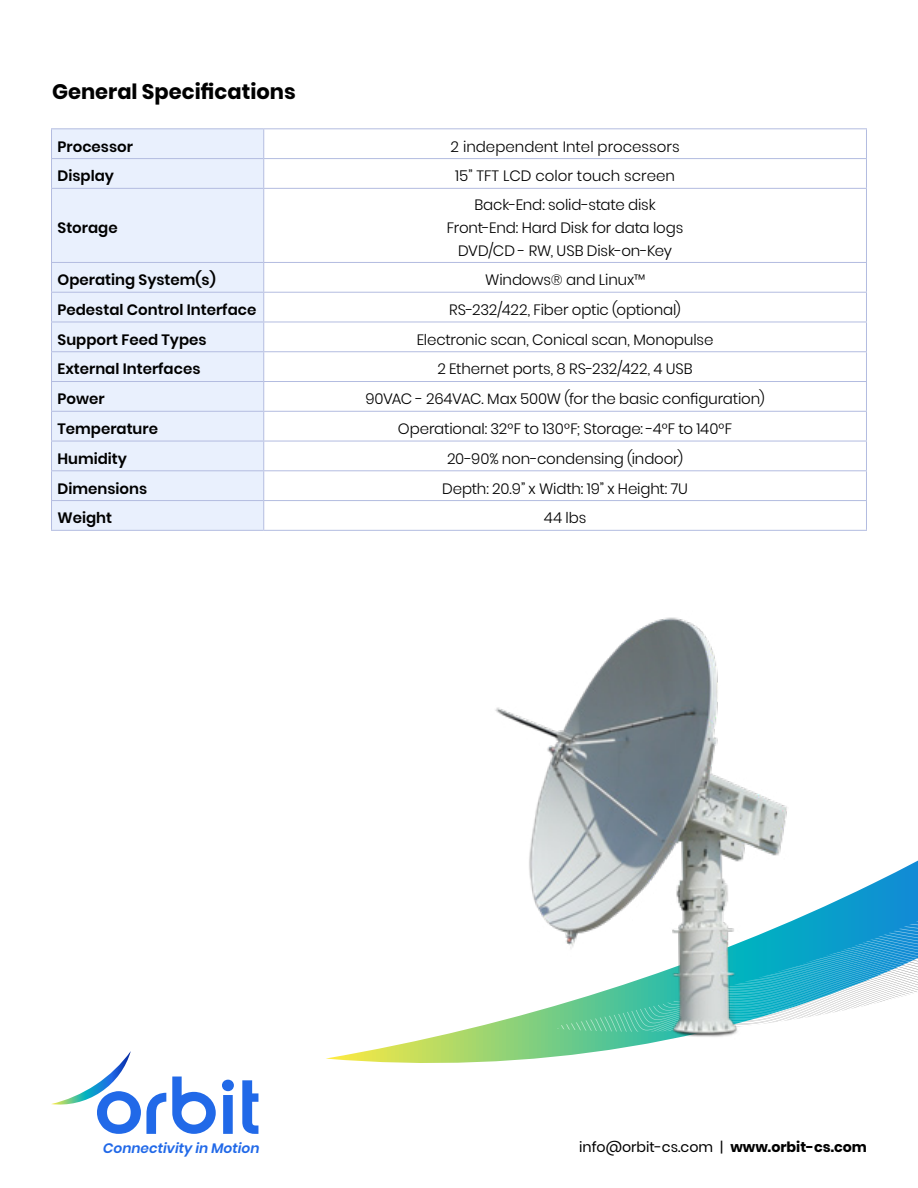
<style>
.page{position:relative;width:918px;height:1188px;background:#fff}
.page>*{position:absolute;margin:0;border:0;box-sizing:border-box;transform-origin:0 0}
.t1{font:700 21px "Poppins";color:#000}
.t2{font:300 15px/23.1px "Poppins";letter-spacing:-.01em;color:#000;text-align:center}
.t3{font:600 15px "Poppins";color:#000}
.t4{font:14.25px "Poppins";color:#000}
.t5{font:italic 600 13.8px "Poppins";color:#2169e8}
.s1{font-weight:700}
</style>
<div class="page">
<svg style="left:326px;top:861px;width:592px;height:202px"></svg>
<svg style="left:810px;top:921px;width:108px;height:117px"></svg>
<div style="left:52px;top:129px;width:211px;height:401px;background:#e9f0fd"></div>
<svg style="left:264px;top:129px;width:602px;height:401px"></svg>
<hr style="left:51px;top:128px;width:213px;height:1px;background:#b3bce0">
<hr style="left:51px;top:158px;width:213px;height:1px;background:#b3bce0">
<svg style="left:51px;top:129px;width:1px;height:59px"></svg>
<hr style="left:51px;top:188px;width:213px;height:1px;background:#b3bce0">
<hr style="left:51px;top:189px;width:1px;height:73px;background:#b3bce0">
<hr style="left:51px;top:262px;width:213px;height:1px;background:#b3bce0">
<hr style="left:51px;top:292px;width:213px;height:1px;background:#b3bce0">
<hr style="left:51px;top:322px;width:213px;height:1px;background:#b3bce0">
<hr style="left:51px;top:351px;width:213px;height:1px;background:#b3bce0">
<hr style="left:51px;top:381px;width:213px;height:1px;background:#b3bce0">
<hr style="left:51px;top:411px;width:213px;height:1px;background:#b3bce0">
<hr style="left:51px;top:441px;width:213px;height:1px;background:#b3bce0">
<hr style="left:51px;top:470px;width:213px;height:1px;background:#b3bce0">
<hr style="left:51px;top:500px;width:213px;height:1px;background:#b3bce0">
<svg style="left:51px;top:263px;width:1px;height:267px"></svg>
<hr style="left:51px;top:530px;width:213px;height:1px;background:#b3bce0">
<hr style="left:264px;top:128px;width:603px;height:1px;background:#b3bce0">
<hr style="left:264px;top:158px;width:603px;height:1px;background:#b3bce0">
<svg style="left:263px;top:129px;width:1px;height:59px"></svg>
<hr style="left:264px;top:188px;width:603px;height:1px;background:#b3bce0">
<hr style="left:263px;top:189px;width:1px;height:73px;background:#b3bce0">
<hr style="left:264px;top:262px;width:603px;height:1px;background:#b3bce0">
<hr style="left:264px;top:292px;width:603px;height:1px;background:#b3bce0">
<hr style="left:264px;top:322px;width:603px;height:1px;background:#b3bce0">
<hr style="left:264px;top:351px;width:603px;height:1px;background:#b3bce0">
<hr style="left:264px;top:381px;width:603px;height:1px;background:#b3bce0">
<hr style="left:264px;top:411px;width:603px;height:1px;background:#b3bce0">
<hr style="left:264px;top:441px;width:603px;height:1px;background:#b3bce0">
<hr style="left:264px;top:470px;width:603px;height:1px;background:#b3bce0">
<hr style="left:264px;top:500px;width:603px;height:1px;background:#b3bce0">
<svg style="left:263px;top:263px;width:1px;height:267px"></svg>
<hr style="left:264px;top:530px;width:603px;height:1px;background:#b3bce0">
<svg style="left:866px;top:129px;width:1px;height:59px"></svg>
<hr style="left:866px;top:189px;width:1px;height:73px;background:#b3bce0">
<svg style="left:866px;top:263px;width:1px;height:267px"></svg>
<svg style="left:222px;top:1080px;width:12px;height:54px"></svg>
<svg style="left:51px;top:1051px;width:115px;height:83px"></svg>
<svg style="left:242px;top:1080px;width:16px;height:54px"></svg>
<svg style="left:172px;top:1077px;width:44px;height:57px"></svg>
<img style="left:467px;top:617px;width:343px;height:440px">
<h1 class="t1" style="left:52px;top:79px;width:245px">General Specifications</h1>
<p class="t3" style="left:58px;top:138px;width:77px">Processor</p>
<p class="t2" style="left:451px;top:135px;width:231px">2 independent Intel processors</p>
<p class="t3" style="left:58px;top:167px;width:58px">Display</p>
<p class="t2" style="left:455px;top:165px;width:221px">15” TFT LCD color touch screen</p>
<p class="t3" style="left:58px;top:219px;width:62px">Storage</p>
<p class="t2" style="left:447px;top:193px;width:238px">Back-End: solid-state disk<br>Front-End: Hard Disk for data logs<br>DVD/CD - RW, USB Disk-on-Key</p>
<p class="t3" style="left:58px;top:271px;width:160px">Operating System(s)</p>
<p class="t2" style="left:485px;top:268px;width:161px">Windows® and Linux™</p>
<p class="t3" style="left:58px;top:301px;width:200px">Pedestal Control Interface</p>
<p class="t2" style="left:449px;top:298px;width:233px">RS-232/422, Fiber optic (optional)</p>
<p class="t3" style="left:58px;top:331px;width:151px">Support Feed Types</p>
<p class="t2" style="left:417px;top:328px;width:298px">Electronic scan, Conical scan, Monopulse</p>
<p class="t3" style="left:57px;top:361px;width:144px">External Interfaces</p>
<p class="t2" style="left:437px;top:358px;width:257px">2 Ethernet ports, 8 RS-232/422, 4 USB</p>
<p class="t3" style="left:57px;top:390px;width:49px">Power</p>
<p class="t2" style="left:365px;top:388px;width:401px">90VAC - 264VAC. Max 500W (for the basic configuration)</p>
<p class="t3" style="left:57px;top:420px;width:102px">Temperature</p>
<p class="t2" style="left:398px;top:417px;width:336px">Operational: 32°F to 130°F; Storage: -4°F to 140°F</p>
<p class="t3" style="left:57px;top:450px;width:71px">Humidity</p>
<p class="t2" style="left:447px;top:447px;width:238px">20-90% non-condensing (indoor)</p>
<p class="t3" style="left:57px;top:480px;width:91px">Dimensions</p>
<p class="t2" style="left:442px;top:477px;width:247px">Depth: 20.9” x Width: 19” x Height: 7U</p>
<p class="t3" style="left:57px;top:509px;width:56px">Weight</p>
<p class="t2" style="left:544px;top:507px;width:44px">44 lbs</p>
<p class="t5" style="left:103px;top:1141px;width:158px">Connectivity in Motion</p>
<p class="t4" style="left:579px;top:1139px;width:289px">info@orbit-cs.com | <span class="s1">www.orbit-cs.com</span></p>
</div>
